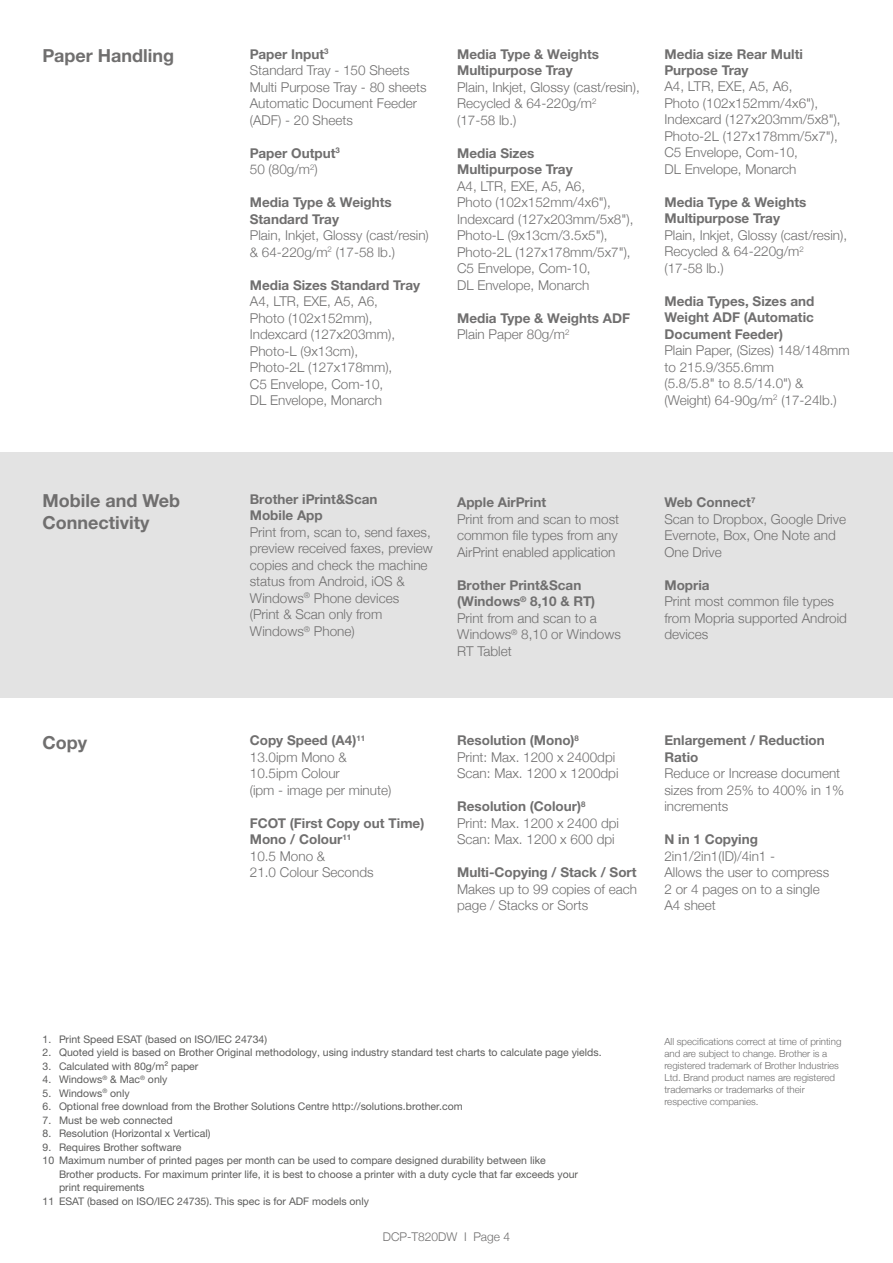
<style>
.page{position:relative;width:893px;height:1263px;background:#fff}
.page>*{position:absolute;margin:0;border:0;box-sizing:border-box;transform-origin:0 0}
.t1{font:700 18px/21.6px "Helvetica Neue LTW1 G";color:#706f6f}
.t2{font:300 13.5px/16.5px "Helvetica Neue";color:#706f6f}
.t3{font:700 13.5px/16.5px "Helvetica Neue LTW1 G";color:#706f6f}
.t4{font:300 12px "Helvetica Neue";color:#706f6f}
.t5{font:10.5px "Helvetica Neue LTW1 G";color:#5c5c5b}
.t6{font:300 9.75px/12px "Helvetica Neue";color:#706f6f}
</style>
<div class="page">
<div style="left:0;top:452px;width:893px;height:245px;background:#e3e3e3"></div>
<h1 class="t1" style="left:43px;top:44px;width:133px">Paper Handling</h1>
<p class="t3" style="left:250px;top:45px;width:80px">Paper Input<sup>3</sup></p>
<p class="t2" style="left:250px;top:61px;width:178px">Standard Tray - 150 Sheets<br>Multi Purpose Tray - 80 sheets<br>Automatic Document Feeder (ADF) - 20 Sheets</p>
<p class="t3" style="left:250px;top:144px;width:92px">Paper Output<sup>3</sup></p>
<p class="t2" style="left:250px;top:160px;width:69px">50 (80g/m<sup>2</sup>)</p>
<p class="t3" style="left:250px;top:194px;width:144px">Media Type &amp; Weights<br>Standard Tray</p>
<p class="t2" style="left:250px;top:226px;width:181px">Plain, Inkjet, Glossy (cast/resin) &amp; 64-220g/m<sup>2</sup> (17-58 lb.)</p>
<p class="t3" style="left:250px;top:276px;width:172px">Media Sizes Standard Tray</p>
<p class="t2" style="left:250px;top:292px;width:147px">A4, LTR, EXE, A5, A6,<br>Photo (102x152mm),<br>Indexcard (127x203mm),<br>Photo-L (9x13cm),<br>Photo-2L (127x178mm),<br>C5 Envelope, Com-10,<br>DL Envelope, Monarch</p>
<p class="t3" style="left:457px;top:45px;width:144px">Media Type &amp; Weights<br>Multipurpose Tray</p>
<p class="t2" style="left:457px;top:77px;width:184px">Plain, Inkjet, Glossy (cast/resin),<br>Recycled &amp; 64-220g/m<sup>2<br></sup>(17-58 lb.)</p>
<p class="t3" style="left:457px;top:144px;width:117px">Media Sizes<br>Multipurpose Tray</p>
<p class="t2" style="left:457px;top:176px;width:178px">A4, LTR, EXE, A5, A6,<br>Photo (102x152mm/4x6"),<br>Indexcard (127x203mm/5x8"),<br>Photo-L (9x13cm/3.5x5"),<br>Photo-2L (127x178mm/5x7"),<br>C5 Envelope, Com-10,<br>DL Envelope, Monarch</p>
<p class="t3" style="left:457px;top:309px;width:175px">Media Type &amp; Weights ADF</p>
<p class="t2" style="left:457px;top:325px;width:114px">Plain Paper 80g/m<sup>2</sup></p>
<p class="t3" style="left:664px;top:46px;width:140px">Media size Rear Multi<br>Purpose Tray</p>
<p class="t2" style="left:664px;top:77px;width:178px">A4, LTR, EXE, A5, A6,<br>Photo (102x152mm/4x6"),<br>Indexcard (127x203mm/5x8"),<br>Photo-2L (127x178mm/5x7"),<br>C5 Envelope, Com-10,<br>DL Envelope, Monarch</p>
<p class="t3" style="left:664px;top:194px;width:144px">Media Type &amp; Weights<br>Multipurpose Tray</p>
<p class="t2" style="left:664px;top:226px;width:184px">Plain, Inkjet, Glossy (cast/resin),<br>Recycled &amp; 64-220g/m<sup>2<br></sup>(17-58 lb.)</p>
<p class="t3" style="left:664px;top:293px;width:151px;text-align:justify">Media Types, Sizes and Weight ADF (Automatic Document Feeder)</p>
<p class="t2" style="left:664px;top:341px;width:187px">Plain Paper, (Sizes) 148/148mm to 215.9/355.6mm<br>(5.8/5.8" to 8.5/14.0") &amp; (Weight) 64-90g/m<sup>2</sup> (17-24lb.)</p>
<h1 class="t1" style="left:43px;top:490px;width:139px">Mobile and Web<br>Connectivity</h1>
<p class="t3" style="left:250px;top:491px;width:129px">Brother iPrint&amp;Scan<br>Mobile App</p>
<p class="t2" style="left:250px;top:523px;width:185px">Print from, scan to, send faxes, preview received faxes, preview copies and check the machine status from Android, iOS &amp;<br>Windows<sup>®</sup> Phone devices<br>(Print &amp; Scan only from<br>Windows<sup>®</sup> Phone)</p>
<p class="t3" style="left:457px;top:494px;width:91px">Apple AirPrint</p>
<p class="t2" style="left:457px;top:510px;width:164px;text-align:justify">Print from and scan to most common file types from any AirPrint enabled application</p>
<p class="t3" style="left:457px;top:577px;width:140px">Brother Print&amp;Scan (Windows<sup>®</sup> 8,10 &amp; RT)</p>
<p class="t2" style="left:457px;top:609px;width:165px">Print from and scan to a<br>Windows<sup>®</sup> 8,10 or Windows<br>RT Tablet</p>
<p class="t3" style="left:664px;top:494px;width:93px">Web Connect<sup>7</sup></p>
<p class="t2" style="left:664px;top:510px;width:183px">Scan to Dropbox, Google Drive<br>Evernote, Box, One Note and<br>One Drive</p>
<p class="t3" style="left:664px;top:577px;width:47px">Mopria</p>
<p class="t2" style="left:664px;top:592px;width:184px">Print most common file types from Mopria supported Android devices</p>
<h1 class="t1" style="left:43px;top:731px;width:46px">Copy</h1>
<p class="t3" style="left:250px;top:732px;width:117px">Copy Speed (A4)<sup>11</sup></p>
<p class="t2" style="left:250px;top:748px;width:143px">13.0ipm Mono &amp;<br>10.5ipm Colour<br>(ipm - image per minute)</p>
<p class="t3" style="left:250px;top:815px;width:176px">FCOT (First Copy out Time)<br>Mono / Colour<sup>11</sup></p>
<p class="t2" style="left:250px;top:847px;width:125px">10.5 Mono &amp;<br>21.0 Colour Seconds</p>
<p class="t3" style="left:457px;top:732px;width:123px">Resolution (Mono)<sup>8</sup></p>
<p class="t2" style="left:457px;top:748px;width:163px">Print: Max. 1200 x 2400dpi<br>Scan: Max. 1200 x 1200dpi</p>
<p class="t3" style="left:457px;top:798px;width:130px">Resolution (Colour)<sup>8</sup></p>
<p class="t2" style="left:457px;top:814px;width:163px">Print: Max. 1200 x 2400 dpi<br>Scan: Max. 1200 x 600 dpi</p>
<p class="t3" style="left:457px;top:864px;width:181px">Multi-Copying / Stack / Sort</p>
<p class="t2" style="left:457px;top:880px;width:181px">Makes up to 99 copies of each page / Stacks or Sorts</p>
<p class="t3" style="left:664px;top:732px;width:162px">Enlargement / Reduction<br>Ratio</p>
<p class="t2" style="left:664px;top:764px;width:181px">Reduce or Increase document sizes from 25% to 400% in 1% increments</p>
<p class="t3" style="left:664px;top:831px;width:95px">N in 1 Copying</p>
<p class="t2" style="left:664px;top:847px;width:166px">2in1/2in1(ID)/4in1 -<br>Allows the user to compress<br>2 or 4 pages on to a single<br>A4 sheet</p>
<p class="t5" style="left:43px;top:1032px;width:226px">1. Print Speed ESAT (based on ISO/IEC 24734)</p>
<p class="t5" style="left:43px;top:1046px;width:561px">2. Quoted yield is based on Brother Original methodology, using industry standard test charts to calculate page yields.</p>
<p class="t5" style="left:43px;top:1059px;width:157px">3. Calculated with 80g/m² paper</p>
<p class="t5" style="left:43px;top:1073px;width:126px">4. Windows<sup>®</sup> &amp; Mac<sup>®</sup> only</p>
<p class="t5" style="left:43px;top:1086px;width:89px">5. Windows<sup>®</sup> only</p>
<p class="t5" style="left:43px;top:1100px;width:422px">6. Optional free download from the Brother Solutions Centre http://solutions.brother.com</p>
<p class="t5" style="left:43px;top:1113px;width:132px">7. Must be web connected</p>
<p class="t5" style="left:43px;top:1127px;width:169px">8. Resolution (Horizontal x Vertical)</p>
<p class="t5" style="left:43px;top:1140px;width:140px">9. Requires Brother software</p>
<p class="t5" style="left:43px;top:1154px;width:505px">10 Maximum number of printed pages per month can be used to compare designed durability between like</p>
<p class="t5" style="left:59px;top:1167px;width:520px">Brother products. For maximum printer life, it is best to choose a printer with a duty cycle that far exceeds your</p>
<p class="t5" style="left:59px;top:1181px;width:87px">print requirements</p>
<p class="t5" style="left:43px;top:1194px;width:328px">11 ESAT (based on ISO/IEC 24735). This spec is for ADF models only</p>
<p class="t4" style="left:383px;top:1226px;width:129px">DCP-T820DW I Page 4</p>
<p class="t6" style="left:664px;top:1034px;width:178px">All specifications correct at time of printing and are subject to change. Brother is a registered trademark of Brother Industries Ltd. Brand product names are registered trademarks or trademarks of their respective companies.</p>
</div>
